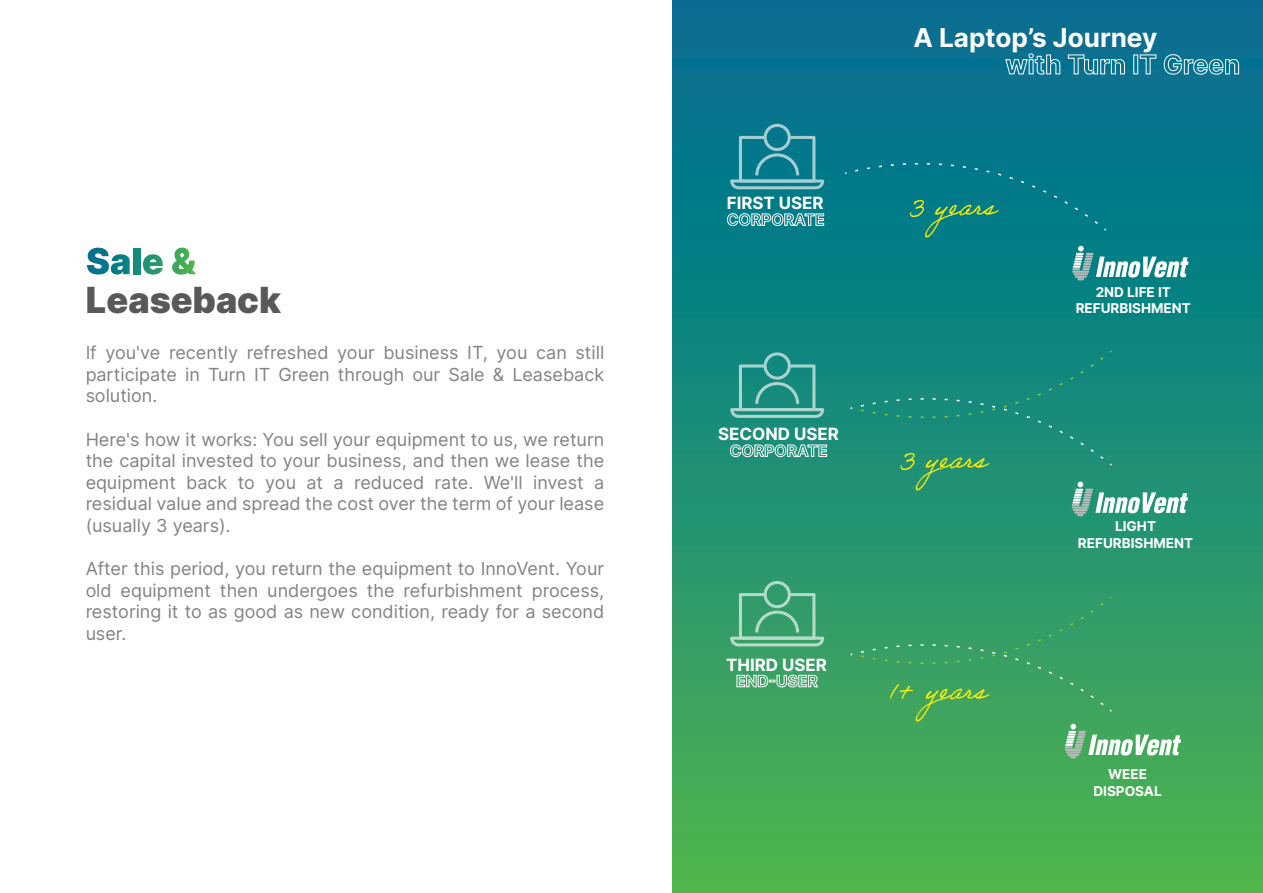
<style>
.page{position:relative;width:1263px;height:893px;background:#fff}
.page>*{position:absolute;margin:0;border:0;box-sizing:border-box;transform-origin:0 0}
.t1{font:900 36px "Inter";color:#58595b}
.t2{font:26.4px "Adobe Handwriting Ernie";color:#fff101}
.t3{font:700 26.1px "Inter";color:#fff}
.t4{font:18px/21.6px "Inter";color:rgb(35 31 32/.75);text-align:justify}
.t5{font:700 16.95px "Inter";color:#fff}
.t6{font:700 13.5px/16.5px "Inter";color:#fff;text-align:center}
</style>
<div class="page">
<div style="left:673px;top:0;width:590px;height:893px;background:linear-gradient(to bottom,#006a98,#4bb450)"></div>
<svg style="left:1072px;top:246px;width:116px;height:34px"></svg>
<svg style="left:1072px;top:482px;width:116px;height:34px"></svg>
<svg style="left:1065px;top:724px;width:116px;height:34px"></svg>
<div style="left:843px;top:157px;width:265px;height:75px;background:#007a88"></div>
<div style="left:849px;top:349px;width:264px;height:118px;background:#178c7b"></div>
<div style="left:849px;top:595px;width:264px;height:118px;background:#399f64"></div>
<svg style="left:727px;top:213px;width:97px;height:13px"></svg>
<svg style="left:736px;top:675px;width:82px;height:12px"></svg>
<svg style="left:730px;top:444px;width:97px;height:13px"></svg>
<svg style="left:730px;top:581px;width:94px;height:65px;background:#4fa97e"></svg>
<svg style="left:730px;top:352px;width:94px;height:66px;background:#359a8f"></svg>
<svg style="left:730px;top:124px;width:94px;height:65px;background:#278b9b"></svg>
<svg style="left:1005px;top:53px;width:56px;height:22px"></svg>
<svg style="left:1067px;top:54px;width:58px;height:21px"></svg>
<svg style="left:1139px;top:54px;width:18px;height:21px"></svg>
<svg style="left:1163px;top:54px;width:76px;height:21px;background:#4393aa"></svg>
<svg style="left:87px;top:248px;width:43px;height:26px"></svg>
<div style="left:133px;top:248px;width:7px;height:26px;background:#168b7c"></div>
<svg style="left:143px;top:254px;width:20px;height:21px"></svg>
<svg style="left:172px;top:248px;width:24px;height:27px"></svg>
<h1 class="t1" style="left:86px;top:274px;width:196px">Leaseback</h1>
<p class="t4" style="left:86px;top:341px;width:520px">If you've recently refreshed your business IT, you can still participate in Turn IT Green through our Sale &amp; Leaseback solution.</p>
<p class="t4" style="left:86px;top:428px;width:520px">Here's how it works: You sell your equipment to us, we return the capital invested to your business, and then we lease the equipment back to you at a reduced rate. We'll invest a residual value and spread the cost over the term of your lease (usually 3 years).</p>
<p class="t4" style="left:86px;top:557px;width:520px">After this period, you return the equipment to InnoVent. Your old equipment then undergoes the refurbishment process, restoring it to as good as new condition, ready for a second user.</p>
<h3 class="t3" style="left:913px;top:18px;width:245px">A Laptop’s Journey</h3>
<p class="t5" style="left:727px;top:191px;width:98px">FIRST USER</p>
<h2 class="t2" style="left:910px;top:190px;width:87px">3 years</h2>
<p class="t5" style="left:718px;top:422px;width:122px">SECOND USER</p>
<h2 class="t2" style="left:900px;top:443px;width:87px">3 years</h2>
<p class="t5" style="left:726px;top:652px;width:102px">THIRD USER</p>
<h2 class="t2" style="left:889px;top:674px;width:98px">1+ years</h2>
<p class="t6" style="left:1076px;top:283px;width:117px">2ND LIFE IT<br>REFURBISHMENT</p>
<p class="t6" style="left:1078px;top:518px;width:117px">LIGHT<br>REFURBISHMENT</p>
<p class="t6" style="left:1093px;top:766px;width:70px">WEEE<br>DISPOSAL</p>
</div>
